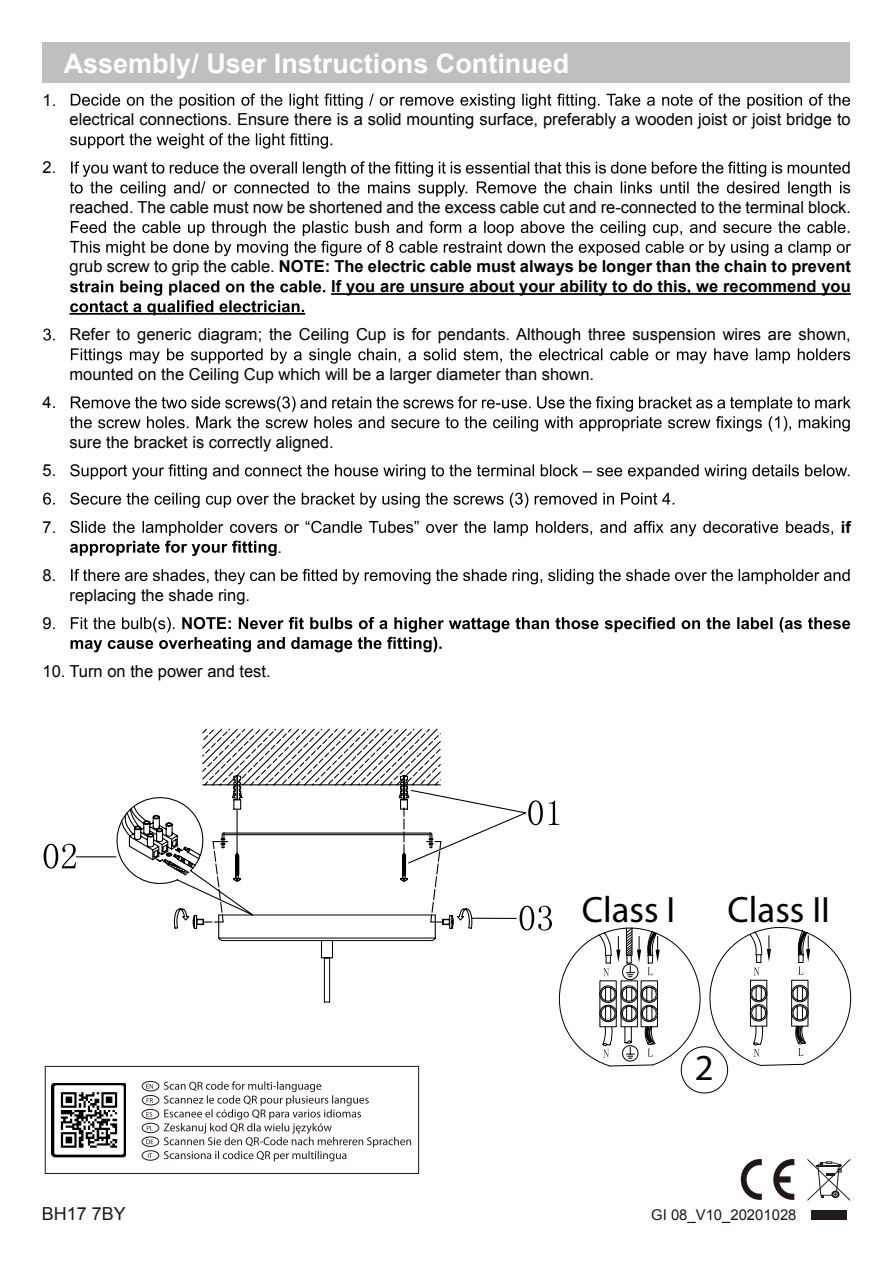
<style>
.page{position:relative;width:893px;height:1263px;background:#fff}
.page>*{position:absolute;margin:0;border:0;box-sizing:border-box;transform-origin:0 0}
.t1{font:36.75px "Myriad Pro";color:#000}
.t2{font:700 27px "Arial";color:#fff}
.t3{font:18px "Arial";color:#221714}
.t4{font:16.5px "Arial";color:#000}
.t5{font:700 16.5px/19.8px "Arial";color:#000;text-align:right}
.t6{font:14.85px "Arial";color:#221714}
.s1{font-weight:400}
</style>
<div class="page">
<hr style="left:331px;top:293px;width:520px;height:2px;background:#000">
<svg style="left:71px;top:94px;width:779px;height:15px"></svg>
<svg style="left:70px;top:133px;width:262px;height:16px"></svg>
<svg style="left:70px;top:161px;width:780px;height:36px"></svg>
<svg style="left:70px;top:221px;width:781px;height:35px"></svg>
<svg style="left:70px;top:280px;width:255px;height:35px"></svg>
<svg style="left:43px;top:328px;width:12px;height:13px"></svg>
<svg style="left:71px;top:348px;width:779px;height:16px"></svg>
<svg style="left:70px;top:396px;width:781px;height:36px"></svg>
<svg style="left:70px;top:464px;width:779px;height:16px"></svg>
<svg style="left:43px;top:493px;width:12px;height:12px"></svg>
<svg style="left:70px;top:492px;width:604px;height:16px"></svg>
<svg style="left:70px;top:521px;width:763px;height:35px"></svg>
<svg style="left:71px;top:569px;width:779px;height:15px"></svg>
<svg style="left:71px;top:617px;width:779px;height:35px"></svg>
<div style="left:43px;top:43px;width:807px;height:40px;background:#bfbfbf"></div>
<svg style="left:218px;top:930px;width:218px;height:73px"></svg>
<svg style="left:173px;top:921px;width:300px;height:9px"></svg>
<svg style="left:112px;top:797px;width:417px;height:124px"></svg>
<svg style="left:528px;top:800px;width:15px;height:25px"></svg>
<svg style="left:549px;top:800px;width:10px;height:25px"></svg>
<hr style="left:76px;top:856px;width:40px;height:1px;background:#000">
<svg style="left:44px;top:844px;width:32px;height:25px"></svg>
<svg style="left:201px;top:728px;width:316px;height:191px"></svg>
<svg style="left:520px;top:906px;width:332px;height:188px"></svg>
<svg style="left:741px;top:1159px;width:21px;height:41px"></svg>
<svg style="left:773px;top:1159px;width:21px;height:41px"></svg>
<svg style="left:807px;top:1159px;width:43px;height:42px"></svg>
<div style="left:811px;top:1210px;width:36px;height:10px;background:#211b1c"></div>
<svg style="left:164px;top:1081px;width:247px;height:80px"></svg>
<div style="left:142px;top:1081px;width:17px;height:10px;border:1px solid #221714;border-radius:50%"></div>
<svg style="left:146px;top:1084px;width:7px;height:5px"></svg>
<div style="left:142px;top:1137px;width:17px;height:9px;border:1px solid #221714;border-radius:50%"></div>
<svg style="left:146px;top:1139px;width:7px;height:5px"></svg>
<div style="left:142px;top:1095px;width:17px;height:10px;border:1px solid #221714;border-radius:50%"></div>
<svg style="left:147px;top:1098px;width:6px;height:5px"></svg>
<div style="left:142px;top:1150px;width:17px;height:10px;border:1px solid #221714;border-radius:50%"></div>
<svg style="left:148px;top:1153px;width:4px;height:5px"></svg>
<div style="left:142px;top:1109px;width:17px;height:10px;border:1px solid #221714;border-radius:50%"></div>
<svg style="left:146px;top:1112px;width:6px;height:5px"></svg>
<div style="left:142px;top:1123px;width:17px;height:10px;border:1px solid #221714;border-radius:50%"></div>
<svg style="left:147px;top:1126px;width:6px;height:4px"></svg>
<div style="left:45px;top:1066px;width:374px;height:108px;border:1px solid #221714"></div>
<img style="left:52px;top:1083px;width:74px;height:75px">
<p class="t4" style="left:43px;top:89px;width:15px">1.</p>
<h2 class="t2" style="left:64px;top:45px;width:507px">Assembly/ User Instructions Continued</h2>
<p class="t4" style="left:70px;top:109px;width:783px">electrical connections. Ensure there is a solid mounting surface, preferably a wooden joist or joist bridge to</p>
<p class="t4" style="left:43px;top:157px;width:15px">2.</p>
<p class="t4" style="left:70px;top:196px;width:783px">reached. The cable must now be shortened and the excess cable cut and re-connected to the terminal block.</p>
<p class="t4" style="left:43px;top:392px;width:15px">4.</p>
<p class="t4" style="left:43px;top:460px;width:15px">5.</p>
<p class="t5" style="left:70px;top:257px;width:783px"><span class="s1">grub screw to grip the cable.</span> NOTE: The electric cable must always be longer than the chain to prevent<br>If you are unsure about your ability to do this, we recommend you</p>
<p class="t4" style="left:70px;top:324px;width:783px">Refer to generic diagram; the Ceiling Cup is for pendants. Although three suspension wires are shown,</p>
<p class="t4" style="left:70px;top:363px;width:526px">mounted on the Ceiling Cup which will be a larger diameter than shown.</p>
<p class="t4" style="left:70px;top:431px;width:266px">sure the bracket is correctly aligned.</p>
<p class="t4" style="left:43px;top:516px;width:15px">7.</p>
<p class="t5" style="left:841px;top:518px;width:12px">if</p>
<p class="t4" style="left:278px;top:536px;width:6px">.</p>
<p class="t4" style="left:43px;top:564px;width:15px">8.</p>
<p class="t4" style="left:70px;top:584px;width:182px">replacing the shade ring.</p>
<p class="t4" style="left:43px;top:612px;width:15px">9.</p>
<p class="t4" style="left:43px;top:660px;width:230px">10. Turn on the power and test.</p>
<h1 class="t1" style="left:582px;top:887px;width:95px">Class I</h1>
<h1 class="t1" style="left:728px;top:887px;width:104px">Class II</h1>
<h1 class="t1" style="left:695px;top:1045px;width:20px">2</h1>
<p class="t3" style="left:42px;top:1202px;width:86px">BH17 7BY</p>
<p class="t6" style="left:651px;top:1205px;width:147px">GI 08_V10_20201028</p>
</div>
